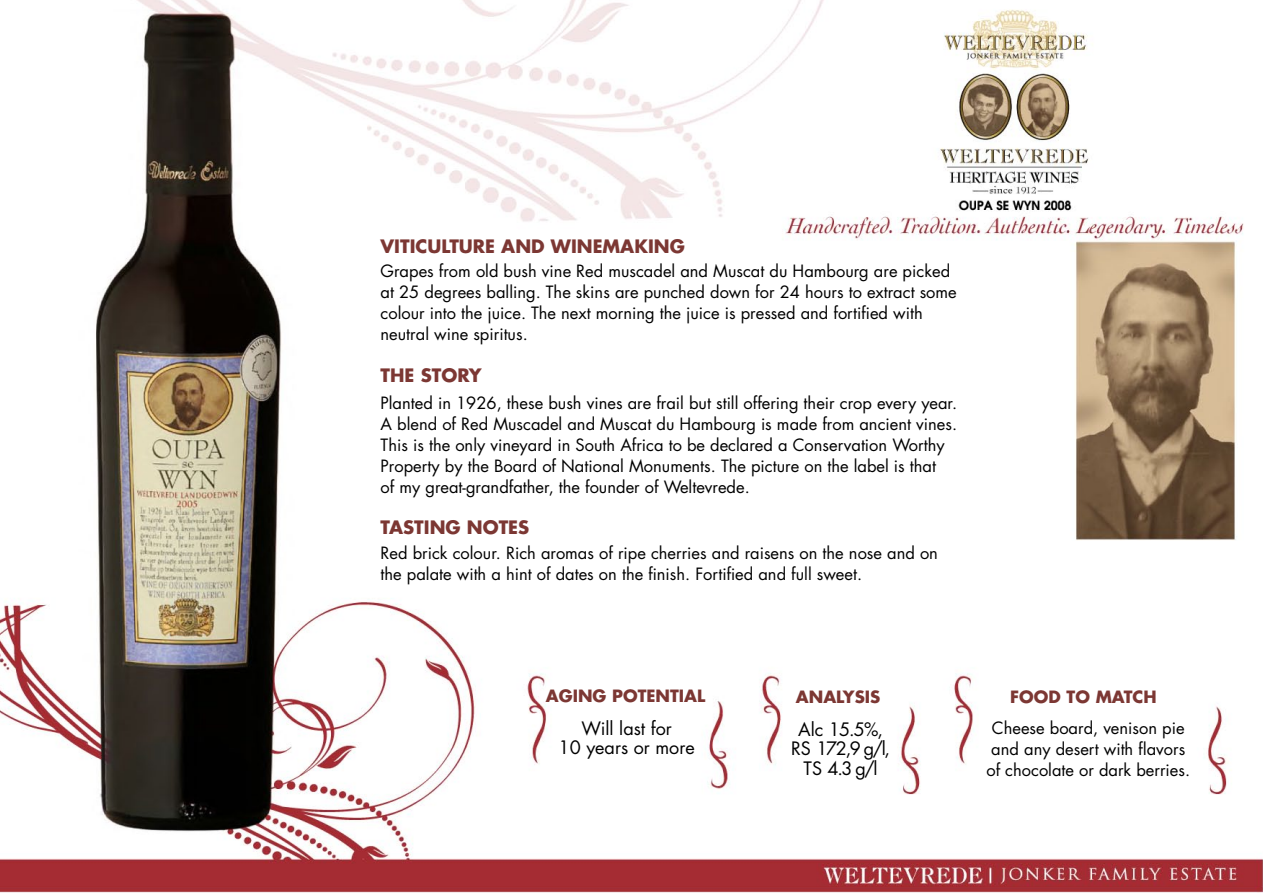
<style>
.page{position:relative;width:1263px;height:893px;background:#fff}
.page>*{position:absolute;margin:0;border:0;box-sizing:border-box;transform-origin:0 0}
.t1{font:18px/19.5px "Futura";color:#000;text-align:center}
.t2{font:700 18px "Futura";color:#7c3733}
.t3{font:16.5px/21px "Futura";color:#000}
.t4{font:700 16.5px "Futura";color:#7c3733}
</style>
<div class="page">
<img style="left:0;top:0;width:1263px;height:893px">
<p class="t2" style="left:381px;top:233px;width:306px">VITICULTURE AND WINEMAKING</p>
<p class="t3" style="left:381px;top:260px;width:578px">Grapes from old bush vine Red muscadel and Muscat du Hambourg are picked at 25 degrees balling. The skins are punched down for 24 hours to extract some colour into the juice. The next morning the juice is pressed and fortified with neutral wine spiritus.</p>
<p class="t2" style="left:381px;top:363px;width:103px">THE STORY</p>
<p class="t3" style="left:381px;top:393px;width:574px">Planted in 1926, these bush vines are frail but still offering their crop every year.<br>A blend of Red Muscadel and Muscat du Hambourg is made from ancient vines.<br>This is the only vineyard in South Africa to be declared a Conservation Worthy Property by the Board of National Monuments. The picture on the label is that of my great-grandfather, the founder of Weltevrede.</p>
<p class="t2" style="left:381px;top:515px;width:150px">TASTING NOTES</p>
<p class="t3" style="left:381px;top:543px;width:559px">Red brick colour. Rich aromas of ripe cherries and raisens on the nose and on the palate with a hint of dates on the finish. Fortified and full sweet.</p>
<p class="t4" style="left:546px;top:684px;width:161px">AGING POTENTIAL</p>
<p class="t4" style="left:796px;top:685px;width:86px">ANALYSIS</p>
<p class="t4" style="left:1010px;top:685px;width:148px">FOOD TO MATCH</p>
<p class="t1" style="left:559px;top:718px;width:138px">Will last for<br>10 years or more</p>
<p class="t1" style="left:791px;top:719px;width:100px">Alc 15.5%,<br>RS 172,9 g/l,<br>TS 4.3 g/l</p>
<p class="t3" style="left:986px;top:718px;width:205px;text-align:center">Cheese board, venison pie and any desert with flavors of chocolate or dark berries.</p>
</div>
